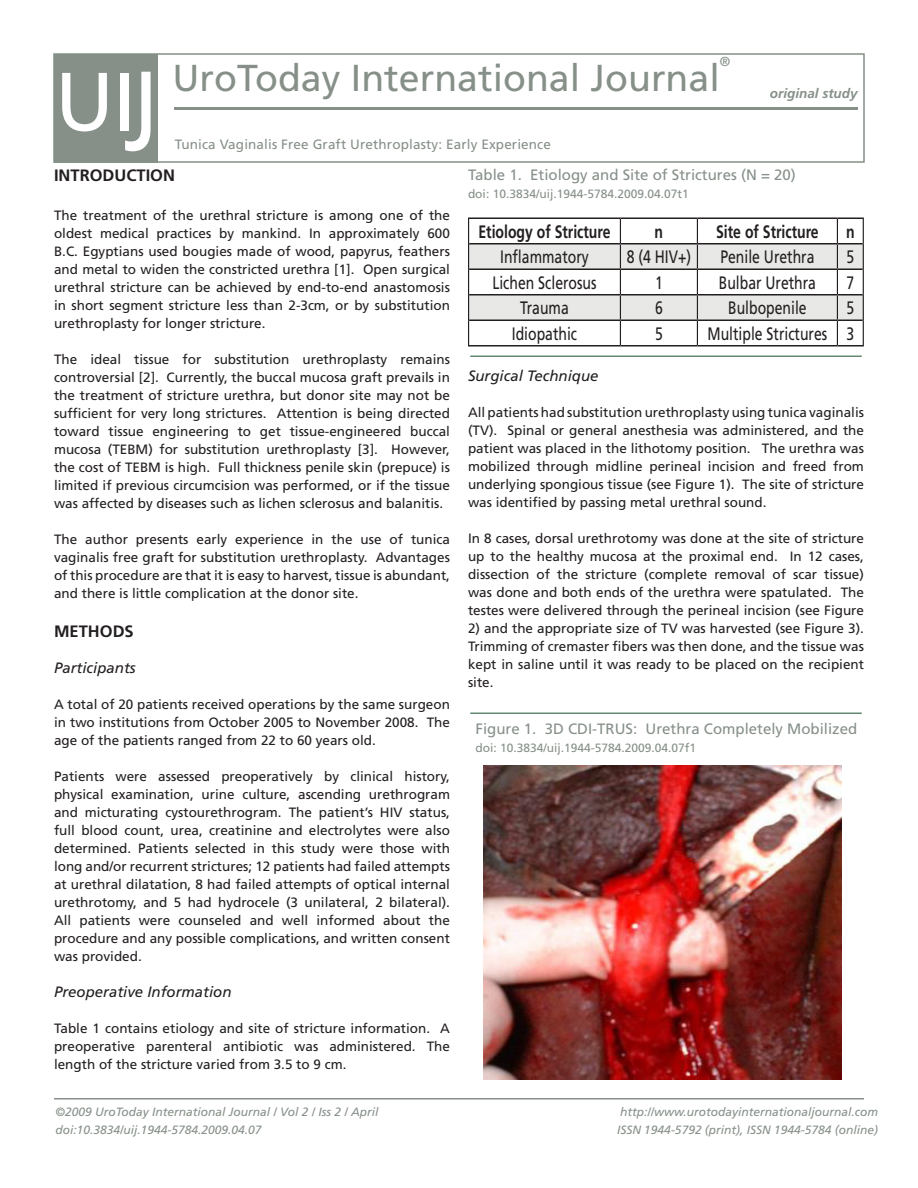
<style>
.page{position:relative;width:918px;height:1188px;background:#fff}
.page>*{position:absolute;margin:0;border:0;box-sizing:border-box;transform-origin:0 0}
.t1{font:82.5px "Frutiger LT Std";color:#fff}
.t2{font:37.5px "Frutiger LT Std";color:#869088}
.t3{font:18px "Frutiger LT Std";color:#231f20;scale:.78 1}
.t4{font:700 18px "Frutiger LT Std";color:#231f20;scale:.78 1}
.t5{font:700 16.5px "Frutiger LT Std";color:#231f20}
.t6{font:15px "Frutiger LT Std";color:#869088}
.t7{font:italic 15px "Frutiger LT Std";color:#231f20}
.t8{font:13.5px/18px "Frutiger LT Std";color:#231f20;text-align:justify}
.t9{font:13.5px "Frutiger LT Std";letter-spacing:.01em;color:#869088}
.t10{font:italic 700 13.5px "Frutiger LT Std";color:#869088}
.t11{font:13.05px "Frutiger LT Std";color:#869088}
.t12{font:italic 12px "Frutiger LT Std";color:#869088}
.t13{font:12px "Frutiger LT Std";color:#869088}
.s1{font-size:112.2px}
</style>
<div class="page">
<hr style="left:54px;top:1098px;width:810px;height:2px;background:#869088">
<hr style="left:174px;top:107px;width:684px;height:3px;background:#869088">
<svg style="left:468px;top:218px;width:396px;height:128px"></svg>
<hr style="left:470px;top:356px;width:392px;height:1px;background:#628a71">
<hr style="left:470px;top:712px;width:392px;height:2px;background:#628a71">
<img style="left:483px;top:766px;width:359px;height:314px">
<div style="left:54px;top:54px;width:103px;height:108px;background:#869088"></div>
<div style="left:53px;top:53px;width:812px;height:110px;border:2px solid #869088"></div>
<p class="t1" style="left:55px;top:53px;width:106px">UI<span class="s1">J</span></p>
<p class="t11" style="left:720px;top:53px;width:12px">®</p>
<p class="t2" style="left:172px;top:56px;width:549px">UroToday International Journal</p>
<p class="t9" style="left:175px;top:136px;width:378px">Tunica Vaginalis Free Graft Urethroplasty: Early Experience</p>
<p class="t10" style="left:770px;top:86px;width:89px">original study</p>
<p class="t5" style="left:54px;top:166px;width:123px">INTRODUCTION</p>
<p class="t8" style="left:54px;top:207px;width:398px">The treatment of the urethral stricture is among one of the oldest medical practices by mankind. In approximately 600<br>B.C. Egyptians used bougies made of wood, papyrus, feathers and metal to widen the constricted urethra [1]. Open surgical urethral stricture can be achieved by end-to-end anastomosis in short segment stricture less than 2-3cm, or by substitution urethroplasty for longer stricture.</p>
<p class="t8" style="left:54px;top:351px;width:398px">The ideal tissue for substitution urethroplasty remains controversial [2]. Currently, the buccal mucosa graft prevails in the treatment of stricture urethra, but donor site may not be sufficient for very long strictures. Attention is being directed toward tissue engineering to get tissue-engineered buccal mucosa (TEBM) for substitution urethroplasty [3]. However, the cost of TEBM is high. Full thickness penile skin (prepuce) is limited if previous circumcision was performed, or if the tissue was affected by diseases such as lichen sclerosus and balanitis.</p>
<p class="t8" style="left:54px;top:531px;width:398px">The author presents early experience in the use of tunica vaginalis free graft for substitution urethroplasty. Advantages of this procedure are that it is easy to harvest, tissue is abundant, and there is little complication at the donor site.</p>
<p class="t5" style="left:54px;top:622px;width:81px">METHODS</p>
<p class="t7" style="left:54px;top:659px;width:83px">Participants</p>
<p class="t8" style="left:54px;top:696px;width:398px">A total of 20 patients received operations by the same surgeon in two institutions from October 2005 to November 2008. The age of the patients ranged from 22 to 60 years old.</p>
<p class="t8" style="left:54px;top:768px;width:398px">Patients were assessed preoperatively by clinical history, physical examination, urine culture, ascending urethrogram and micturating cystourethrogram. The patient’s HIV status, full blood count, urea, creatinine and electrolytes were also determined. Patients selected in this study were those with long and/or recurrent strictures; 12 patients had failed attempts at urethral dilatation, 8 had failed attempts of optical internal urethrotomy, and 5 had hydrocele (3 unilateral, 2 bilateral).<br>All patients were counseled and well informed about the procedure and any possible complications, and written consent was provided.</p>
<p class="t7" style="left:54px;top:983px;width:179px">Preoperative Information</p>
<p class="t8" style="left:54px;top:1020px;width:398px">Table 1 contains etiology and site of stricture information. A preoperative parenteral antibiotic was administered. The length of the stricture varied from 3.5 to 9 cm.</p>
<p class="t12" style="left:56px;top:1105px;width:325px">©2009 UroToday International Journal / Vol 2 / Iss 2 / April</p>
<p class="t12" style="left:56px;top:1123px;width:208px">doi:10.3834/uij.1944-5784.2009.04.07</p>
<p class="t6" style="left:468px;top:166px;width:329px">Table 1. Etiology and Site of Strictures (N = 20)</p>
<p class="t13" style="left:468px;top:186px;width:222px">doi: 10.3834/uij.1944-5784.2009.04.07t1</p>
<p class="t4" style="left:479px;top:221px;width:171px">Etiology of Stricture</p>
<p class="t4" style="left:655px;top:221px;width:12px">n</p>
<p class="t4" style="left:716px;top:221px;width:133px">Site of Stricture</p>
<p class="t4" style="left:846px;top:221px;width:12px">n</p>
<p class="t3" style="left:500px;top:246px;width:115px">Inflammatory</p>
<p class="t3" style="left:627px;top:246px;width:84px">8 (4 HIV+)</p>
<p class="t3" style="left:720px;top:246px;width:122px">Penile Urethra</p>
<p class="t3" style="left:846px;top:246px;width:11px">5</p>
<p class="t3" style="left:492px;top:272px;width:135px">Lichen Sclerosus</p>
<p class="t3" style="left:655px;top:272px;width:11px">1</p>
<p class="t3" style="left:719px;top:272px;width:126px">Bulbar Urethra</p>
<p class="t3" style="left:846px;top:272px;width:11px">7</p>
<p class="t3" style="left:520px;top:297px;width:64px">Trauma</p>
<p class="t3" style="left:655px;top:297px;width:11px">6</p>
<p class="t3" style="left:728px;top:297px;width:102px">Bulbopenile</p>
<p class="t3" style="left:846px;top:297px;width:11px">5</p>
<p class="t3" style="left:512px;top:323px;width:85px">Idiopathic</p>
<p class="t3" style="left:655px;top:323px;width:11px">5</p>
<p class="t3" style="left:708px;top:323px;width:155px">Multiple Strictures</p>
<p class="t3" style="left:846px;top:323px;width:11px">3</p>
<p class="t7" style="left:468px;top:367px;width:132px">Surgical Technique</p>
<p class="t8" style="left:468px;top:403px;width:398px">All patients had substitution urethroplasty using tunica vaginalis (TV). Spinal or general anesthesia was administered, and the patient was placed in the lithotomy position. The urethra was mobilized through midline perineal incision and freed from underlying spongious tissue (see Figure 1). The site of stricture was identified by passing metal urethral sound.</p>
<p class="t8" style="left:468px;top:529px;width:398px">In 8 cases, dorsal urethrotomy was done at the site of stricture up to the healthy mucosa at the proximal end. In 12 cases, dissection of the stricture (complete removal of scar tissue) was done and both ends of the urethra were spatulated. The testes were delivered through the perineal incision (see Figure</p>
<p class="t8" style="left:468px;top:619px;width:398px">2) and the appropriate size of TV was harvested (see Figure 3).<br>Trimming of cremaster fibers was then done, and the tissue was kept in saline until it was ready to be placed on the recipient site.</p>
<p class="t6" style="left:476px;top:720px;width:383px">Figure 1. 3D CDI-TRUS: Urethra Completely Mobilized</p>
<p class="t13" style="left:476px;top:741px;width:222px">doi: 10.3834/uij.1944-5784.2009.04.07f1</p>
<p class="t12" style="left:620px;top:1105px;width:260px">http://www.urotodayinternationaljournal.com</p>
<p class="t12" style="left:617px;top:1123px;width:262px">ISSN 1944-5792 (print), ISSN 1944-5784 (online)</p>
</div>
